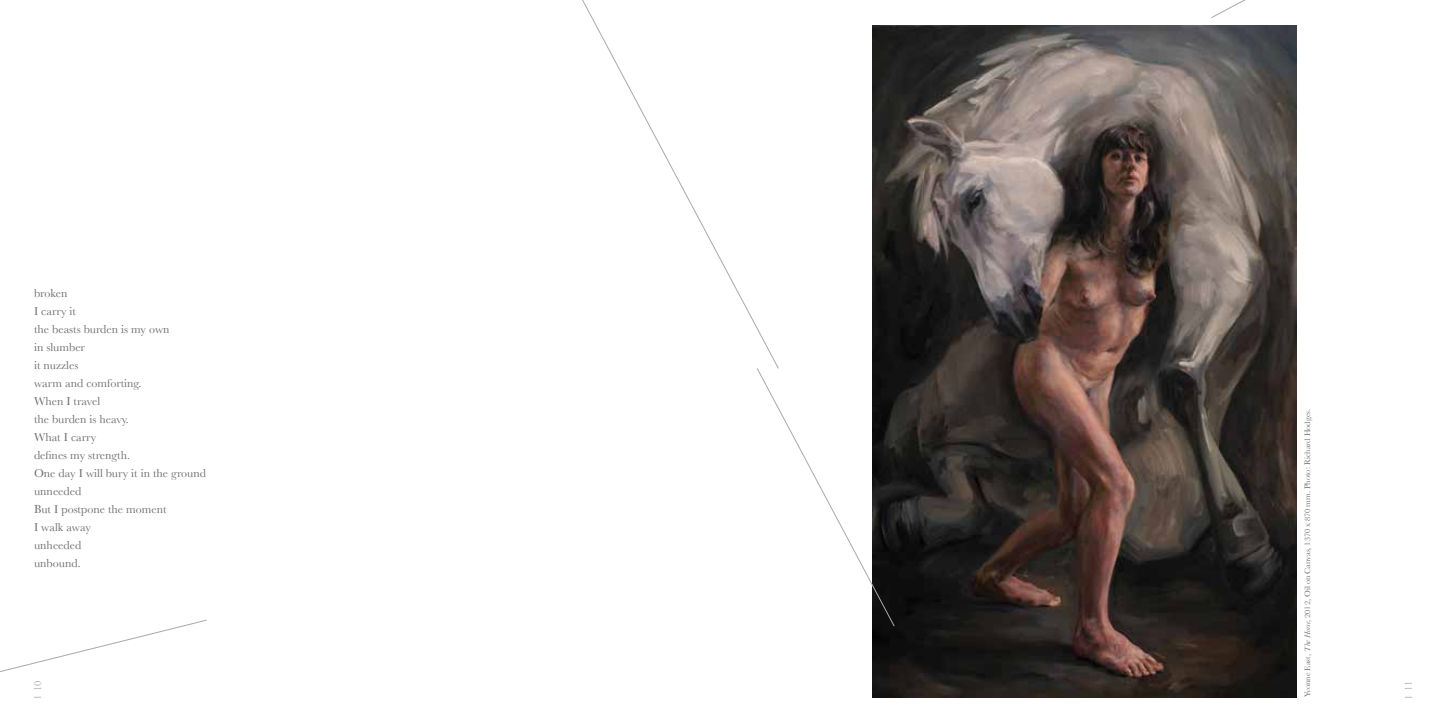
<style>
.page{position:relative;width:1446px;height:723px;background:#fff}
.page>*{position:absolute;margin:0;border:0;box-sizing:border-box;transform-origin:0 0}
.t1{font:12px/18px "Baskerville";color:#6d6e71}
.t2{font:10.5px "Baskerville";color:#a7a9ac}
.t3{font:8.25px "Baskerville";color:#6d6e71}
.s1{font-style:italic}
</style>
<div class="page">
<img style="left:873px;top:26px;width:423px;height:671px">
<svg style="left:757px;top:368px;width:138px;height:258px"></svg>
<svg style="left:582px;top:0;width:197px;height:369px"></svg>
<svg style="left:1211px;top:0;width:35px;height:18px"></svg>
<svg style="left:0;top:620px;width:207px;height:52px"></svg>
<p class="t1" style="left:34px;top:284px;width:174px">broken<br>I carry it<br>the beasts burden is my own<br>in slumber<br>it nuzzles<br>warm and comforting.<br>When I travel<br>the burden is heavy.<br>What I carry<br>defines my strength.<br>One day I will bury it in the ground unneeded<br>But I postpone the moment<br>I walk away<br>unheeded<br>unbound.</p>
<p class="t3" style="left:1302px;top:697px;width:290px;rotate:-90deg">Yvonne East, <span class="s1">The Horse</span>, 2012, Oil on Canvas, 1370 x 870 mm. Photo: Richard Hodges.</p>
<p class="t2" style="left:31px;top:691px;width:12px;rotate:-90deg">10</p>
<p class="t2" style="left:1402px;top:691px;width:12px;rotate:-90deg">11</p>
</div>
